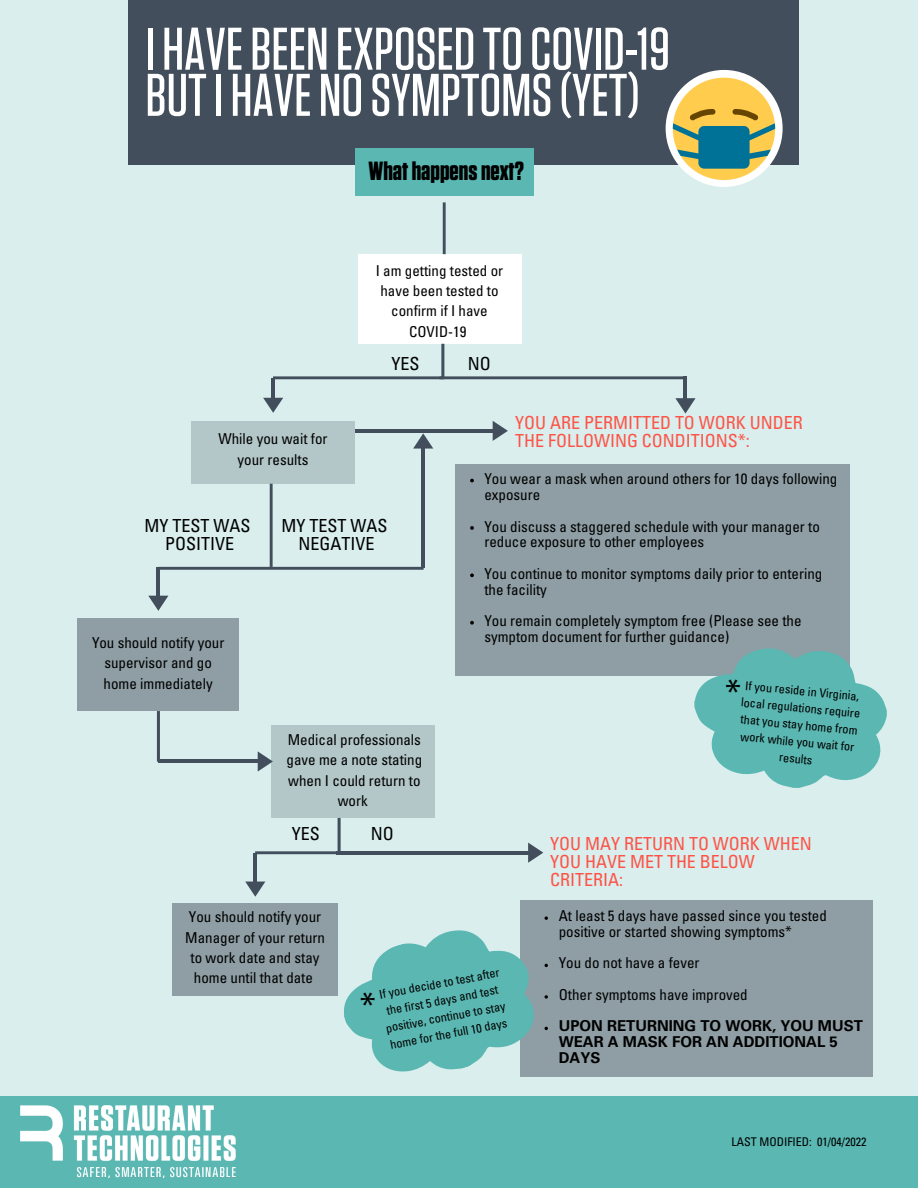
<style>
.page{position:relative;width:918px;height:1188px;background:#fff}
.page>*{position:absolute;margin:0;border:0;box-sizing:border-box;transform-origin:0 0}
.t1{font:500 60px/46.2px "Tungsten";color:#fff}
.t2{font:condensed 36px "Univers";color:#000}
.t3{font:700 26.25px "Tungsten";color:#000}
.t4{font:condensed 18px/18.1px "Univers";color:#fe5346}
.t5{font:condensed 18px "Univers";color:#000}
.t6{font:condensed 15px/20.4px "Univers";color:#000}
.t7{font:700 15px/15.8px "Univers";color:#000}
.t8{font:condensed 12.3px/17.1px "Univers";color:#000;text-align:center}
.t9{font:condensed 12px "Univers";color:#000}
</style>
<div class="page">
<div style="left:0;top:0;width:918px;height:1096px;background:#d9eeed"></div>
<div style="left:128px;top:0;width:671px;height:164px;background:#424e5b"></div>
<div style="left:666px;top:70px;width:117px;height:117px;background:#fff;border-radius:50%"></div>
<div style="left:673px;top:78px;width:102px;height:102px;background:#ffcc4d;border-radius:50%"></div>
<svg style="left:673px;top:109px;width:102px;height:60px"></svg>
<div style="left:359px;top:254px;width:163px;height:90px;background:#fff"></div>
<div style="left:192px;top:421px;width:163px;height:63px;background:#b3c6c8"></div>
<div style="left:455px;top:464px;width:395px;height:212px;background:#8e9ea4"></div>
<svg style="left:694px;top:648px;width:193px;height:140px"></svg>
<hr style="left:355px;top:429px;width:141px;height:3px;background:#424e5b">
<svg style="left:493px;top:421px;width:15px;height:20px"></svg>
<hr style="left:684px;top:376px;width:3px;height:25px;background:#424e5b">
<svg style="left:675px;top:398px;width:21px;height:16px"></svg>
<div style="left:355px;top:149px;width:179px;height:47px;background:#5ab7b2"></div>
<hr style="left:272px;top:378px;width:3px;height:23px;background:#424e5b">
<svg style="left:263px;top:398px;width:20px;height:15px"></svg>
<svg style="left:443px;top:202px;width:3px;height:52px"></svg>
<svg style="left:273px;top:344px;width:411px;height:35px"></svg>
<svg style="left:158px;top:484px;width:266px;height:86px"></svg>
<div style="left:271px;top:726px;width:163px;height:92px;background:#b3c6c8"></div>
<hr style="left:157px;top:567px;width:3px;height:32px;background:#424e5b">
<svg style="left:148px;top:596px;width:20px;height:15px"></svg>
<svg style="left:255px;top:818px;width:86px;height:36px"></svg>
<hr style="left:254px;top:853px;width:3px;height:32px;background:#424e5b">
<svg style="left:245px;top:882px;width:20px;height:15px"></svg>
<div style="left:172px;top:903px;width:166px;height:92px;background:#8e9ea4"></div>
<div style="left:521px;top:900px;width:352px;height:177px;background:#8e9ea4"></div>
<div style="left:0;top:1096px;width:918px;height:92px;background:#5ab7b2"></div>
<hr style="left:422px;top:445px;width:3px;height:123px;background:#424e5b">
<svg style="left:413px;top:433px;width:20px;height:16px"></svg>
<div style="left:77px;top:618px;width:162px;height:93px;background:#8e9ea4"></div>
<svg style="left:157px;top:711px;width:3px;height:51px"></svg>
<hr style="left:158px;top:760px;width:103px;height:3px;background:#424e5b">
<svg style="left:258px;top:751px;width:15px;height:21px"></svg>
<hr style="left:336px;top:851px;width:195px;height:3px;background:#424e5b">
<svg style="left:528px;top:843px;width:15px;height:20px"></svg>
<img style="left:20px;top:1105px;width:216px;height:74px">
<svg style="left:470px;top:479px;width:4px;height:3px"></svg>
<svg style="left:470px;top:526px;width:4px;height:4px"></svg>
<svg style="left:470px;top:573px;width:4px;height:4px"></svg>
<svg style="left:470px;top:621px;width:4px;height:4px"></svg>
<svg style="left:328px;top:910px;width:220px;height:167px"></svg>
<p class="t1" style="left:146px;top:29px;width:526px">IHAVEBEENEXPOSEDTOCOVID-19<br>BUTIHAVENOSYMPTOMS(YET)</p>
<p class="t3" style="left:369px;top:159px;width:157px">Whathappensnext?</p>
<p class="t6" style="left:376px;top:261px;width:129px;text-align:center">I am getting tested or have been tested to confirm if I have<br>COVID-19</p>
<p class="t5" style="left:391px;top:357px;width:30px">YES</p>
<p class="t5" style="left:468px;top:357px;width:25px">NO</p>
<p class="t4" style="left:515px;top:415px;width:289px">YOU ARE PERMITTED TO WORK UNDER</p>
<p class="t6" style="left:218px;top:430px;width:111px">While you wait for</p>
<p class="t4" style="left:515px;top:433px;width:236px">THE FOLLOWING CONDITIONS*:</p>
<p class="t6" style="left:238px;top:450px;width:72px">your results</p>
<p class="t5" style="left:145px;top:519px;width:108px">MY TEST WAS</p>
<p class="t5" style="left:165px;top:537px;width:71px">POSITIVE</p>
<p class="t5" style="left:281px;top:519px;width:108px">MY TEST WAS</p>
<p class="t5" style="left:298px;top:537px;width:78px">NEGATIVE</p>
<p class="t6" style="left:92px;top:634px;width:134px;text-align:center">You should notify your supervisor and go home immediately</p>
<p class="t6" style="left:287px;top:731px;width:137px;text-align:center">Medical professionals gave me a note stating when I could return to work</p>
<p class="t5" style="left:292px;top:827px;width:30px">YES</p>
<p class="t5" style="left:371px;top:827px;width:25px">NO</p>
<p class="t6" style="left:484px;top:472px;width:354px;line-height:15.8px">You wear a mask when around others for 10 days following exposure</p>
<p class="t6" style="left:484px;top:520px;width:337px;line-height:15.8px">You discuss a staggered schedule with your manager to reduce exposure to other employees</p>
<p class="t6" style="left:484px;top:567px;width:339px;line-height:15.8px">You continue to monitor symptoms daily prior to entering the facility</p>
<p class="t6" style="left:484px;top:615px;width:319px;line-height:15.8px">You remain completely symptom free (Please see the symptom document for further guidance)</p>
<p class="t2" style="left:725px;top:680px;width:17px">*</p>
<p class="t8" style="left:743px;top:678px;width:121px;rotate:5deg">If you reside in Virginia, local regulations require that you stay home from work while you wait for results</p>
<p class="t4" style="left:550px;top:836px;width:263px">YOU MAY RETURN TO WORK WHEN<br>YOU HAVE MET THE BELOW<br>CRITERIA:</p>
<p class="t6" style="left:185px;top:908px;width:141px;text-align:center">You should notify your<br>Manager of your return to work date and stay home until that date</p>
<p class="t8" style="left:378px;top:988px;width:124px;rotate:-11deg">If you decide to test after the first 5 days and test positive, continue to stay home for the full 10 days</p>
<p class="t2" style="left:360px;top:993px;width:17px">*</p>
<p class="t6" style="left:559px;top:909px;width:270px;line-height:15.8px">At least 5 days have passed since you tested positive or started showing symptoms*</p>
<p class="t6" style="left:559px;top:954px;width:142px">You do not have a fever</p>
<p class="t6" style="left:559px;top:986px;width:191px">Other symptoms have improved</p>
<p class="t7" style="left:559px;top:1019px;width:306px">UPON RETURNING TO WORK, YOU MUST<br>WEAR A MASK FOR AN ADDITIONAL 5<br>DAYS</p>
<p class="t9" style="left:731px;top:1137px;width:137px">LAST MODIFIED: 01/04/2022</p>
</div>
